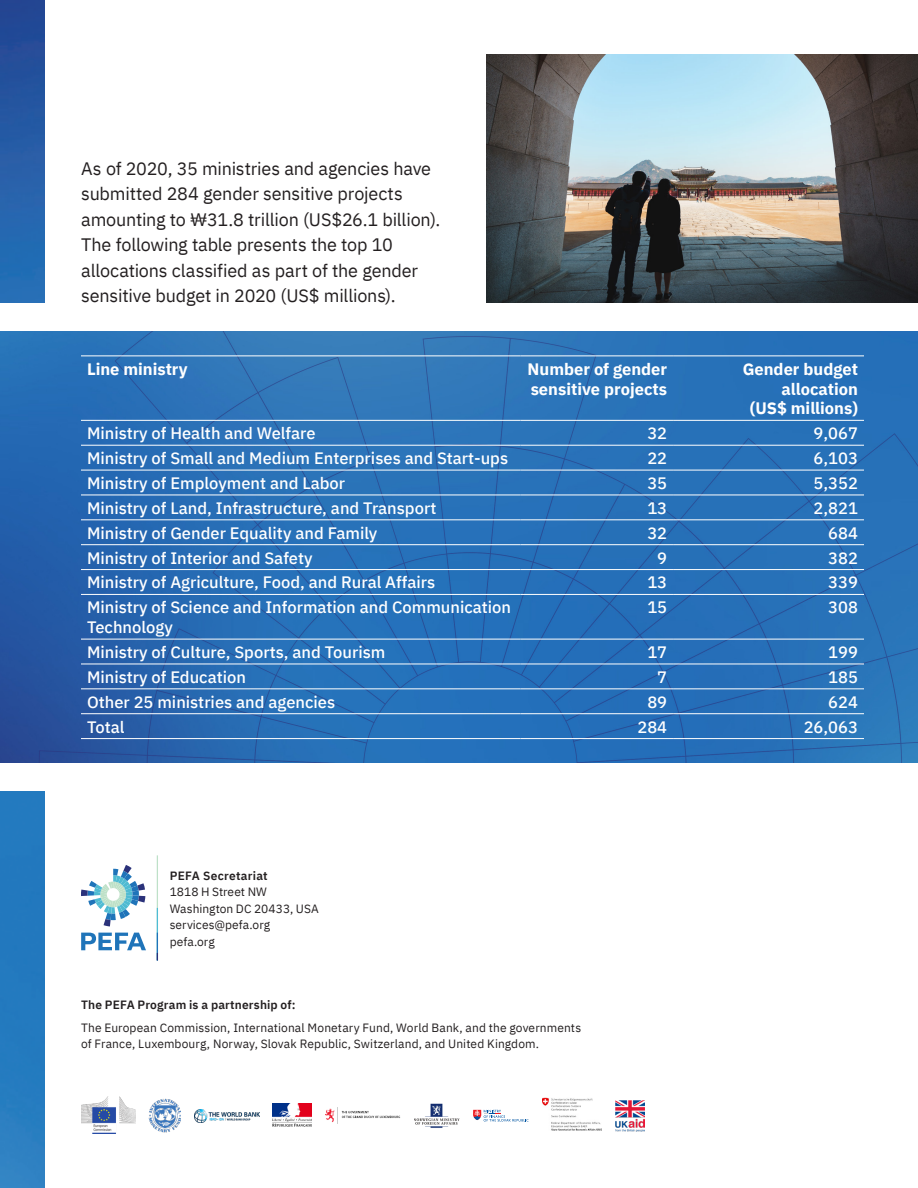
<style>
.page{position:relative;width:918px;height:1188px;background:#fff}
.page>*{position:absolute;margin:0;border:0;box-sizing:border-box;transform-origin:0 0}
.INTRO{font:18px/25.5px "IBM Plex Sans";letter-spacing:-.01em;color:#231f20}
.Table_Body{font:500 16.5px/19.8px "IBM Plex Sans";color:#fff}
.Table_Header{font:700 16.5px/19.8px "IBM Plex Sans";color:#fff}
.Body{font:12px/16.5px "IBM Plex Sans";letter-spacing:.01em;color:#231f20}
.Body-2{font:600 12px "IBM Plex Sans";letter-spacing:.015em;color:#231f20}
</style>
<div class="page">
<img style="left:0;top:0;width:44px;height:302px">
<img style="left:0;top:792px;width:44px;height:396px">
<img style="left:486px;top:54px;width:432px;height:248px">
<img style="left:0;top:332px;width:918px;height:430px">
<img style="left:81px;top:1097px;width:54px;height:37px">
<img style="left:616px;top:1101px;width:28px;height:31px">
<img style="left:149px;top:1098px;width:32px;height:34px">
<img style="left:195px;top:1109px;width:64px;height:13px">
<img style="left:273px;top:1104px;width:39px;height:23px">
<svg style="left:473px;top:1110px;width:55px;height:12px"></svg>
<img style="left:414px;top:1103px;width:45px;height:25px">
<img style="left:542px;top:1098px;width:60px;height:33px">
<svg style="left:81px;top:865px;width:64px;height:61px"></svg>
<svg style="left:81px;top:933px;width:65px;height:17px"></svg>
<hr style="left:157px;top:855px;width:1px;height:105px;background:#bee1c8">
<hr style="left:157px;top:908px;width:1px;height:52px;background:#4ebcd4">
<svg style="left:157px;top:933px;width:1px;height:27px"></svg>
<img style="left:326px;top:1108px;width:74px;height:16px">
<hr style="left:81px;top:356px;width:440px;height:1px;background:#fff">
<hr style="left:521px;top:356px;width:153px;height:1px;background:#fff">
<hr style="left:674px;top:356px;width:190px;height:1px;background:#fff">
<hr style="left:81px;top:420px;width:440px;height:1px;background:#fff">
<hr style="left:521px;top:420px;width:153px;height:1px;background:#fff">
<hr style="left:674px;top:420px;width:190px;height:1px;background:#fff">
<hr style="left:81px;top:445px;width:440px;height:1px;background:#fff">
<hr style="left:521px;top:445px;width:153px;height:1px;background:#fff">
<hr style="left:674px;top:445px;width:190px;height:1px;background:#fff">
<hr style="left:81px;top:470px;width:440px;height:1px;background:#fff">
<hr style="left:521px;top:470px;width:153px;height:1px;background:#fff">
<hr style="left:674px;top:470px;width:190px;height:1px;background:#fff">
<hr style="left:81px;top:495px;width:440px;height:1px;background:#fff">
<hr style="left:521px;top:495px;width:153px;height:1px;background:#fff">
<hr style="left:674px;top:495px;width:190px;height:1px;background:#fff">
<hr style="left:81px;top:519px;width:440px;height:1px;background:#fff">
<hr style="left:521px;top:519px;width:153px;height:1px;background:#fff">
<hr style="left:674px;top:519px;width:190px;height:1px;background:#fff">
<hr style="left:81px;top:544px;width:440px;height:1px;background:#fff">
<hr style="left:521px;top:544px;width:153px;height:1px;background:#fff">
<hr style="left:674px;top:544px;width:190px;height:1px;background:#fff">
<hr style="left:81px;top:569px;width:440px;height:1px;background:#fff">
<hr style="left:521px;top:569px;width:153px;height:1px;background:#fff">
<hr style="left:674px;top:569px;width:190px;height:1px;background:#fff">
<hr style="left:81px;top:594px;width:440px;height:1px;background:#fff">
<hr style="left:521px;top:594px;width:153px;height:1px;background:#fff">
<hr style="left:674px;top:594px;width:190px;height:1px;background:#fff">
<hr style="left:81px;top:639px;width:440px;height:1px;background:#fff">
<hr style="left:521px;top:639px;width:153px;height:1px;background:#fff">
<hr style="left:674px;top:639px;width:190px;height:1px;background:#fff">
<hr style="left:81px;top:664px;width:440px;height:1px;background:#fff">
<hr style="left:521px;top:664px;width:153px;height:1px;background:#fff">
<hr style="left:674px;top:664px;width:190px;height:1px;background:#fff">
<hr style="left:81px;top:688px;width:440px;height:1px;background:#fff">
<hr style="left:521px;top:688px;width:153px;height:1px;background:#fff">
<hr style="left:674px;top:688px;width:190px;height:1px;background:#fff">
<hr style="left:81px;top:713px;width:440px;height:1px;background:#fff">
<hr style="left:521px;top:713px;width:153px;height:1px;background:#fff">
<hr style="left:674px;top:713px;width:190px;height:1px;background:#fff">
<hr style="left:81px;top:738px;width:440px;height:1px;background:#fff">
<hr style="left:521px;top:738px;width:153px;height:1px;background:#fff">
<hr style="left:674px;top:738px;width:190px;height:1px;background:#fff">
<p class="INTRO" style="left:81px;top:154px;width:361px">As of 2020, 35 ministries and agencies have submitted 284 gender sensitive projects amounting to ₩31.8 trillion (US$26.1 billion).<br>The following table presents the top 10 allocations classified as part of the gender sensitive budget in 2020 (US$ millions).</p>
<p class="Table_Header" style="left:87px;top:358px;width:102px">Line ministry</p>
<p class="Table_Header" style="left:528px;top:358px;width:141px">Number of gender sensitive projects</p>
<p class="Table_Header" style="left:743px;top:358px;width:117px;text-align:right">Gender budget allocation (US$ millions)</p>
<p class="Table_Body" style="left:87px;top:422px;width:230px">Ministry of Health and Welfare</p>
<p class="Table_Body" style="left:647px;top:422px;width:21px">32</p>
<p class="Table_Body" style="left:814px;top:422px;width:46px">9,067</p>
<p class="Table_Body" style="left:87px;top:447px;width:423px">Ministry of Small and Medium Enterprises and Start-ups</p>
<p class="Table_Body" style="left:647px;top:447px;width:21px">22</p>
<p class="Table_Body" style="left:814px;top:447px;width:46px">6,103</p>
<p class="Table_Body" style="left:87px;top:472px;width:260px">Ministry of Employment and Labor</p>
<p class="Table_Body" style="left:647px;top:472px;width:21px">35</p>
<p class="Table_Body" style="left:814px;top:472px;width:46px">5,352</p>
<p class="Table_Body" style="left:87px;top:497px;width:351px">Ministry of Land, Infrastructure, and Transport</p>
<p class="Table_Body" style="left:647px;top:497px;width:21px">13</p>
<p class="Table_Body" style="left:814px;top:497px;width:46px">2,821</p>
<p class="Table_Body" style="left:87px;top:522px;width:292px">Ministry of Gender Equality and Family</p>
<p class="Table_Body" style="left:647px;top:522px;width:21px">32</p>
<p class="Table_Body" style="left:828px;top:522px;width:31px">684</p>
<p class="Table_Body" style="left:87px;top:546px;width:227px">Ministry of Interior and Safety</p>
<p class="Table_Body" style="left:657px;top:546px;width:11px">9</p>
<p class="Table_Body" style="left:828px;top:546px;width:31px">382</p>
<p class="Table_Body" style="left:87px;top:571px;width:350px">Ministry of Agriculture, Food, and Rural Affairs</p>
<p class="Table_Body" style="left:647px;top:571px;width:21px">13</p>
<p class="Table_Body" style="left:828px;top:571px;width:31px">339</p>
<p class="Table_Body" style="left:87px;top:596px;width:426px">Ministry of Science and Information and Communication<br>Technology</p>
<p class="Table_Body" style="left:647px;top:596px;width:21px">15</p>
<p class="Table_Body" style="left:828px;top:596px;width:31px">308</p>
<p class="Table_Body" style="left:87px;top:641px;width:300px">Ministry of Culture, Sports, and Tourism</p>
<p class="Table_Body" style="left:647px;top:641px;width:21px">17</p>
<p class="Table_Body" style="left:828px;top:641px;width:31px">199</p>
<p class="Table_Body" style="left:87px;top:666px;width:161px">Ministry of Education</p>
<p class="Table_Body" style="left:657px;top:666px;width:11px">7</p>
<p class="Table_Body" style="left:828px;top:666px;width:31px">185</p>
<p class="Table_Body" style="left:87px;top:691px;width:250px">Other 25 ministries and agencies</p>
<p class="Table_Body" style="left:647px;top:691px;width:21px">89</p>
<p class="Table_Body" style="left:828px;top:691px;width:31px">624</p>
<p class="Table_Body" style="left:87px;top:715px;width:39px">Total</p>
<p class="Table_Body" style="left:637px;top:715px;width:31px">284</p>
<p class="Table_Body" style="left:804px;top:715px;width:56px">26,063</p>
<p class="Body-2" style="left:170px;top:866px;width:99px">PEFA Secretariat</p>
<p class="Body" style="left:170px;top:883px;width:151px">1818 H Street NW<br>Washington DC 20433, USA services@pefa.org<br>pefa.org</p>
<p class="Body-2" style="left:81px;top:995px;width:216px">The PEFA Program is a partnership of:</p>
<p class="Body" style="left:81px;top:1018px;width:502px">The European Commission, International Monetary Fund, World Bank, and the governments of France, Luxembourg, Norway, Slovak Republic, Switzerland, and United Kingdom.</p>
</div>
